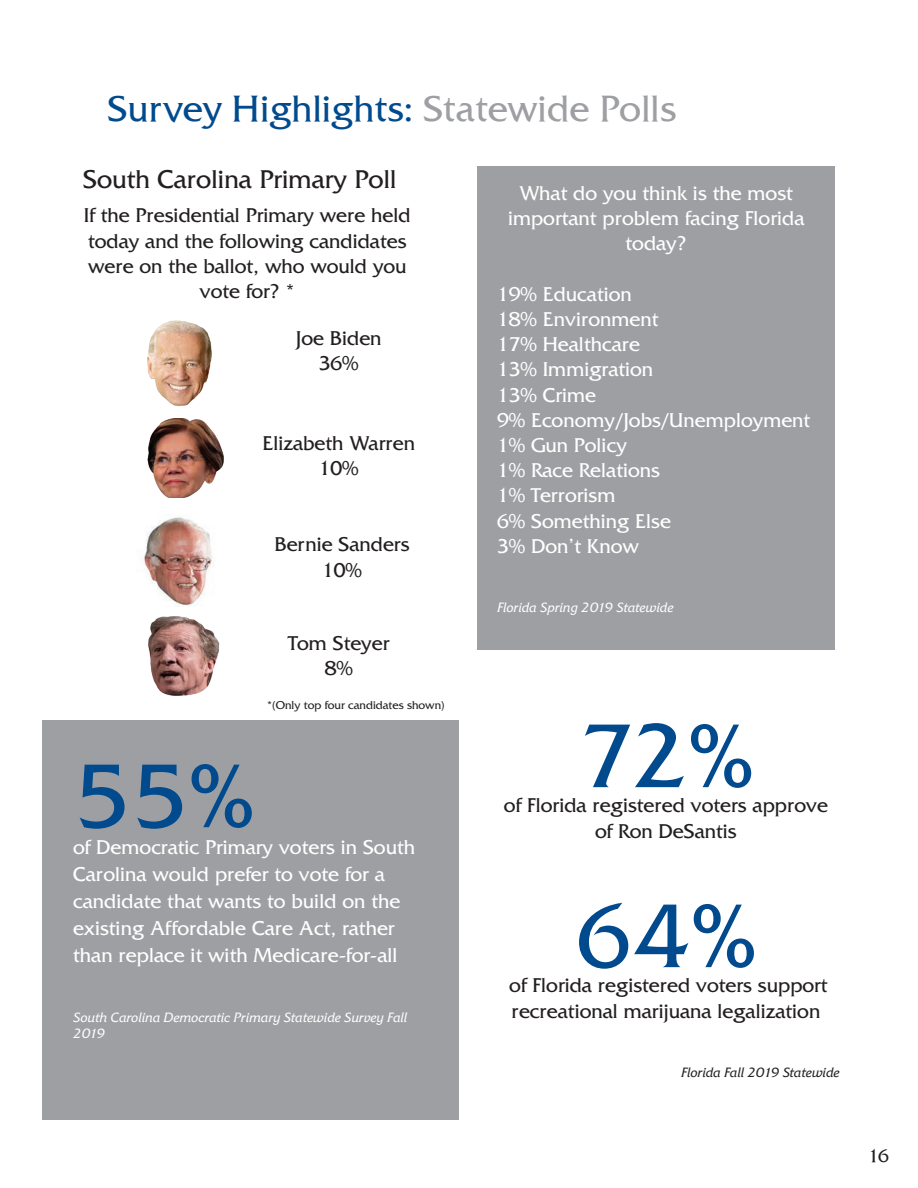
<style>
.page{position:relative;width:918px;height:1188px;background:#fff}
.page>*{position:absolute;margin:0;border:0;box-sizing:border-box;transform-origin:0 0}
.t1{font:90px "Friz Quadrata TT";color:#004a8d}
.t2{font:36px "Friz Quadrata TT";color:#004a8d}
.t3{font:27px "Friz Quadrata Std";color:#231f20}
.t4{font:21px/25.2px "Friz Quadrata Std";color:#fff}
.t5{font:21px/25.2px "Friz Quadrata Std";color:#231f20;text-align:center}
.t6{font:18px "Friz Quadrata TT";color:#231f20}
.t7{font:italic 13.5px/16.2px "Friz Quadrata Std";color:#fff}
.t8{font:italic 13.5px "Friz Quadrata Std";color:#231f20}
.t9{font:12px "Friz Quadrata Std";color:#231f20}
.s1{color:#9d9fa2}
</style>
<div class="page">
<div style="left:43px;top:721px;width:416px;height:399px;background:#9d9fa2"></div>
<div style="left:478px;top:167px;width:357px;height:483px;background:#9d9fa2"></div>
<img style="left:147px;top:320px;width:65px;height:86px">
<img style="left:147px;top:418px;width:77px;height:79px">
<img style="left:143px;top:517px;width:71px;height:89px">
<img style="left:148px;top:616px;width:72px;height:80px">
<h2 class="t2" style="left:107px;top:87px;width:571px">Survey Highlights: <span class="s1">Statewide Polls</span></h2>
<p class="t3" style="left:83px;top:164px;width:315px">South Carolina Primary Poll</p>
<p class="t5" style="left:84px;top:203px;width:328px">If the Presidential Primary were held today and the following candidates were on the ballot, who would you vote for? *</p>
<p class="t5" style="left:296px;top:325px;width:87px">Joe Biden<br>36%</p>
<p class="t5" style="left:263px;top:431px;width:154px">Elizabeth Warren<br>10%</p>
<p class="t5" style="left:275px;top:532px;width:136px">Bernie Sanders<br>10%</p>
<p class="t5" style="left:288px;top:631px;width:103px">Tom Steyer<br>8%</p>
<p class="t9" style="left:267px;top:698px;width:179px">*(Only top four candidates shown)</p>
<h1 class="t1" style="left:73px;top:740px;width:183px">55%</h1>
<p class="t4" style="left:73px;top:834px;width:343px;line-height:27px">of Democratic Primary voters in South Carolina would prefer to vote for a candidate that wants to build on the existing Affordable Care Act, rather than replace it with Medicare-for-all</p>
<p class="t7" style="left:73px;top:1009px;width:336px">South Carolina Democratic Primary Statewide Survey Fall<br>2019</p>
<p class="t4" style="left:508px;top:181px;width:298px;text-align:center">What do you think is the most important problem facing Florida today?</p>
<p class="t4" style="left:497px;top:282px;width:315px">19% Education<br>18% Environment<br>17% Healthcare<br>13% Immigration<br>13% Crime<br>9% Economy/Jobs/Unemployment<br>1% Gun Policy<br>1% Race Relations<br>1% Terrorism<br>6% Something Else<br>3% Don’t Know</p>
<p class="t7" style="left:497px;top:599px;width:178px">Florida Spring 2019 Statewide</p>
<h1 class="t1" style="left:578px;top:700px;width:178px">72%</h1>
<p class="t5" style="left:595px;top:818px;width:143px">of Ron DeSantis</p>
<p class="t5" style="left:504px;top:793px;width:326px">of Florida registered voters approve</p>
<h1 class="t1" style="left:575px;top:880px;width:183px">64%</h1>
<p class="t5" style="left:512px;top:998px;width:310px">recreational marijuana legalization</p>
<p class="t5" style="left:509px;top:973px;width:320px">of Florida registered voters support</p>
<p class="t8" style="left:681px;top:1064px;width:160px">Florida Fall 2019 Statewide</p>
<p class="t6" style="left:868px;top:1145px;width:23px">16</p>
</div>
